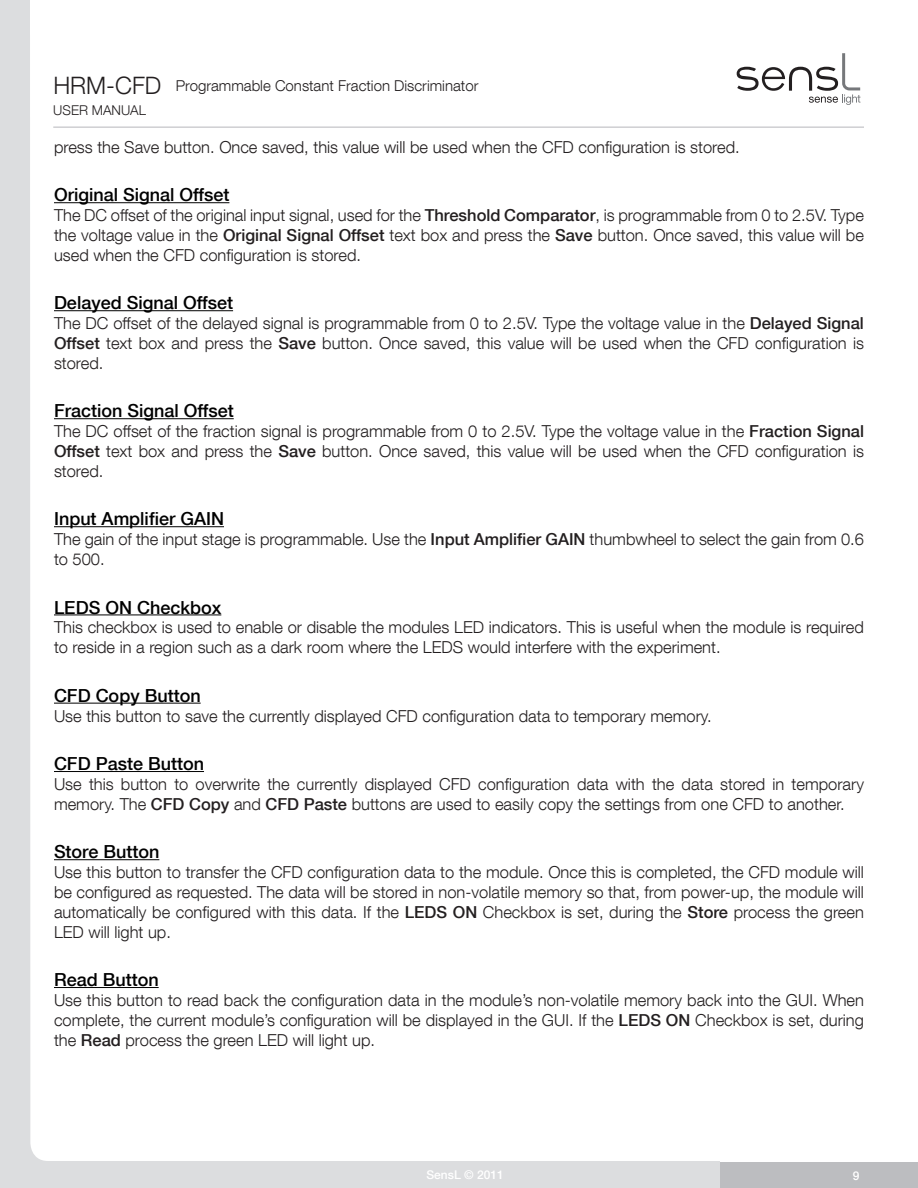
<style>
.page{position:relative;width:918px;height:1188px;background:#fff}
.page>*{position:absolute;margin:0;border:0;box-sizing:border-box;transform-origin:0 0}
.t1{font:500 18px "Helvetica Neue LT Com";color:#000}
.t2{font:300 16.5px/19.8px "Helvetica Neue LT Com";color:#231f20;text-align:justify}
.t3{font:300 15px "Helvetica Neue LT Com";color:#231f20}
.t4{font:300 13.5px "Helvetica Neue LT Com";color:#231f20}
.t5{font:500 12px "Helvetica Neue LT Com";color:#fff}
.s1{font-size:24px}
.s2{font-weight:500}
</style>
<div class="page">
<div style="left:0;top:0;width:720px;height:1188px;background:#dcdddf"></div>
<div style="left:30px;top:0;width:834px;height:1161px;background:#fff"></div>
<div style="left:720px;top:1162px;width:198px;height:26px;background:#bcbdc0"></div>
<svg style="left:737px;top:53px;width:123px;height:52px"></svg>
<hr style="left:53px;top:127px;width:811px;height:1px;background:#b6b7bb">
<hr style="left:54px;top:202px;width:175px;height:1px;background:#000">
<hr style="left:54px;top:310px;width:179px;height:1px;background:#000">
<hr style="left:54px;top:418px;width:180px;height:1px;background:#000">
<hr style="left:54px;top:526px;width:170px;height:1px;background:#000">
<hr style="left:54px;top:614px;width:167px;height:1px;background:#000">
<hr style="left:54px;top:703px;width:147px;height:1px;background:#000">
<hr style="left:54px;top:771px;width:150px;height:1px;background:#000">
<hr style="left:54px;top:859px;width:105px;height:1px;background:#000">
<hr style="left:54px;top:987px;width:105px;height:1px;background:#000">
<p class="t3" style="left:53px;top:76px;width:427px"><span class="s1">HRM-CFD</span> Programmable Constant Fraction Discriminator</p>
<p class="t4" style="left:53px;top:102px;width:94px">USER MANUAL</p>
<p class="t2" style="left:54px;top:137px;width:687px">press the Save button. Once saved, this value will be used when the CFD configuration is stored.</p>
<p class="t1" style="left:54px;top:184px;width:177px">Original Signal Offset</p>
<p class="t2" style="left:54px;top:205px;width:811px">The DC offset of the original input signal, used for the <span class="s2">Threshold Comparator</span>, is programmable from 0 to 2.5V. Type the voltage value in the <span class="s2">Original Signal Offset</span> text box and press the <span class="s2">Save</span> button. Once saved, this value will be used when the CFD configuration is stored.</p>
<p class="t1" style="left:54px;top:292px;width:181px">Delayed Signal Offset</p>
<p class="t2" style="left:54px;top:313px;width:812px">The DC offset of the delayed signal is programmable from 0 to 2.5V. Type the voltage value in the <span class="s2">Delayed Signal Offset</span> text box and press the <span class="s2">Save</span> button. Once saved, this value will be used when the CFD configuration is stored.</p>
<p class="t1" style="left:54px;top:400px;width:181px">Fraction Signal Offset</p>
<p class="t2" style="left:54px;top:421px;width:812px">The DC offset of the fraction signal is programmable from 0 to 2.5V. Type the voltage value in the <span class="s2">Fraction Signal Offset</span> text box and press the <span class="s2">Save</span> button. Once saved, this value will be used when the CFD configuration is stored.</p>
<p class="t1" style="left:54px;top:508px;width:172px">Input Amplifier GAIN</p>
<p class="t2" style="left:54px;top:529px;width:811px">The gain of the input stage is programmable. Use the <span class="s2">Input Amplifier GAIN</span> thumbwheel to select the gain from 0.6 to 500.</p>
<p class="t1" style="left:54px;top:596px;width:169px">LEDS ON Checkbox</p>
<p class="t2" style="left:54px;top:617px;width:811px">This checkbox is used to enable or disable the modules LED indicators. This is useful when the module is required to reside in a region such as a dark room where the LEDS would interfere with the experiment.</p>
<p class="t1" style="left:54px;top:685px;width:148px">CFD Copy Button</p>
<p class="t2" style="left:54px;top:705px;width:659px">Use this button to save the currently displayed CFD configuration data to temporary memory.</p>
<p class="t1" style="left:54px;top:753px;width:152px">CFD Paste Button</p>
<p class="t2" style="left:54px;top:774px;width:812px">Use this button to overwrite the currently displayed CFD configuration data with the data stored in temporary memory. The <span class="s2">CFD Copy</span> and <span class="s2">CFD Paste</span> buttons are used to easily copy the settings from one CFD to another.</p>
<p class="t1" style="left:54px;top:841px;width:107px">Store Button</p>
<p class="t2" style="left:54px;top:862px;width:812px">Use this button to transfer the CFD configuration data to the module. Once this is completed, the CFD module will be configured as requested. The data will be stored in non-volatile memory so that, from power-up, the module will automatically be configured with this data. If the <span class="s2">LEDS ON</span> Checkbox is set, during the <span class="s2">Store</span> process the green LED will light up.</p>
<p class="t1" style="left:54px;top:969px;width:106px">Read Button</p>
<p class="t2" style="left:54px;top:990px;width:812px">Use this button to read back the configuration data in the module’s non-volatile memory back into the GUI. When complete, the current module’s configuration will be displayed in the GUI. If the <span class="s2">LEDS ON</span> Checkbox is set, during the <span class="s2">Read</span> process the green LED will light up.</p>
<p class="t5" style="left:426px;top:1168px;width:79px">SensL © 2011</p>
<p class="t5" style="left:853px;top:1168px;width:8px">9</p>
</div>
